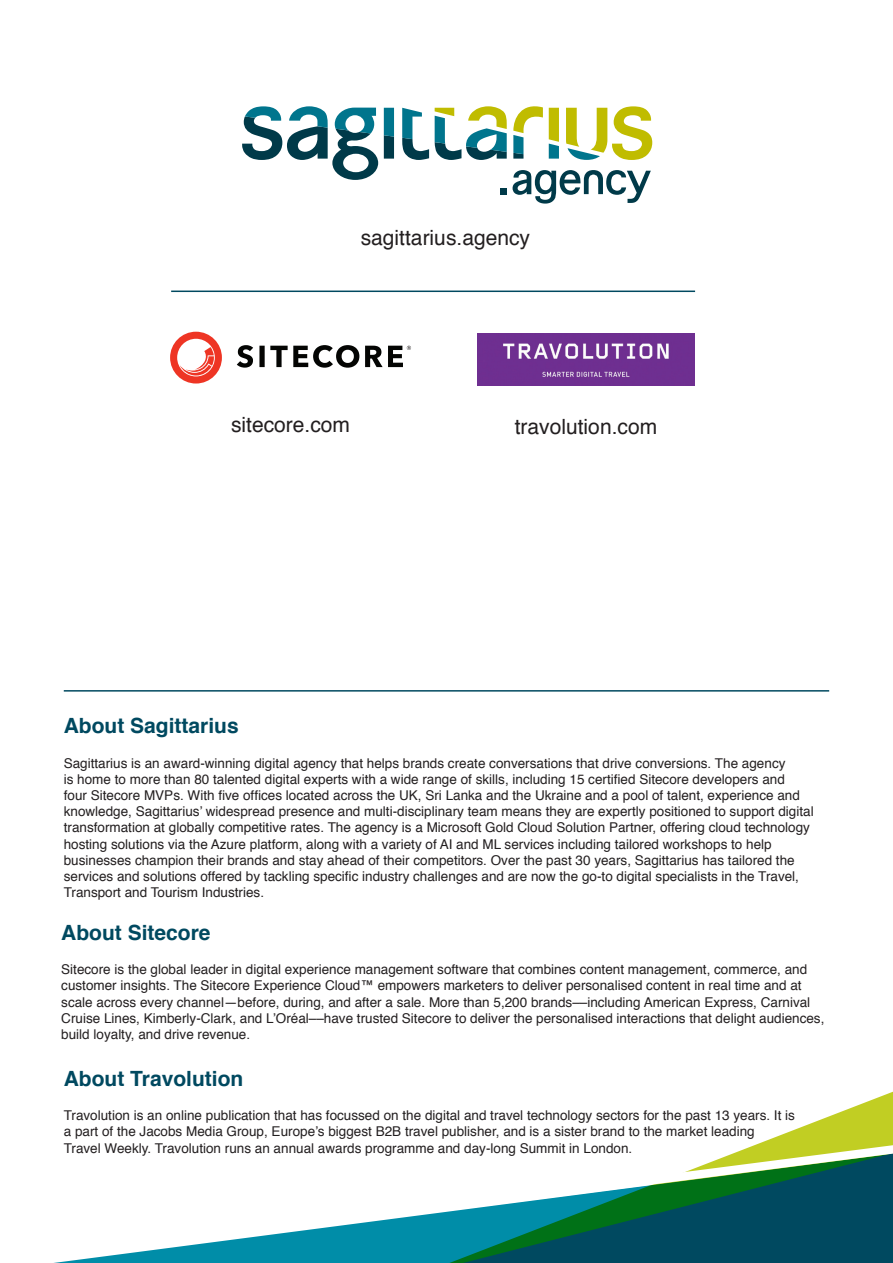
<style>
.page{position:relative;width:893px;height:1263px;background:#fff}
.page>*{position:absolute;margin:0;border:0;box-sizing:border-box;transform-origin:0 0}
.t1{font:21px "Helvetica";color:#231f20}
.t2{font:700 21px "Helvetica";color:#004960}
.t3{font:13.5px/16.2px "Helvetica";color:#231f20}
</style>
<div class="page">
<svg style="left:242px;top:106px;width:410px;height:97px"></svg>
<svg style="left:755px;top:1092px;width:138px;height:53px"></svg>
<svg style="left:54px;top:1145px;width:839px;height:118px"></svg>
<hr style="left:64px;top:690px;width:765px;height:2px;background:#004960">
<hr style="left:171px;top:291px;width:524px;height:1px;background:#004960">
<img style="left:478px;top:333px;width:216px;height:52px">
<svg style="left:170px;top:332px;width:52px;height:51px"></svg>
<svg style="left:237px;top:345px;width:174px;height:23px"></svg>
<p class="t1" style="left:361px;top:221px;width:171px">sagittarius.agency</p>
<p class="t1" style="left:231px;top:409px;width:121px">sitecore.com</p>
<p class="t1" style="left:515px;top:410px;width:144px">travolution.com</p>
<p class="t2" style="left:64px;top:709px;width:177px">About Sagittarius</p>
<p class="t3" style="left:64px;top:755px;width:751px">Sagittarius is an award-winning digital agency that helps brands create conversations that drive conversions. The agency<br>is home to more than 80 talented digital experts with a wide range of skills, including 15 certified Sitecore developers and<br>four Sitecore MVPs. With five offices located across the UK, Sri Lanka and the Ukraine and a pool of talent, experience and knowledge, Sagittarius’ widespread presence and multi-disciplinary team means they are expertly positioned to support digital transformation at globally competitive rates. The agency is a Microsoft Gold Cloud Solution Partner, offering cloud technology hosting solutions via the Azure platform, along with a variety of AI and ML services including tailored workshops to help businesses champion their brands and stay ahead of their competitors. Over the past 30 years, Sagittarius has tailored the services and solutions offered by tackling specific industry challenges and are now the go-to digital specialists in the Travel, Transport and Tourism Industries.</p>
<p class="t2" style="left:61px;top:916px;width:151px">About Sitecore</p>
<p class="t3" style="left:61px;top:962px;width:765px">Sitecore is the global leader in digital experience management software that combines content management, commerce, and customer insights. The Sitecore Experience Cloud™ empowers marketers to deliver personalised content in real time and at scale across every channel—before, during, and after a sale. More than 5,200 brands––including American Express, Carnival Cruise Lines, Kimberly-Clark, and L’Oréal––have trusted Sitecore to deliver the personalised interactions that delight audiences, build loyalty, and drive revenue.</p>
<p class="t2" style="left:64px;top:1061px;width:181px">About Travolution</p>
<p class="t3" style="left:64px;top:1108px;width:733px">Travolution is an online publication that has focussed on the digital and travel technology sectors for the past 13 years. It is a part of the Jacobs Media Group, Europe’s biggest B2B travel publisher, and is a sister brand to the market leading<br>Travel Weekly. Travolution runs an annual awards programme and day-long Summit in London.</p>
</div>
